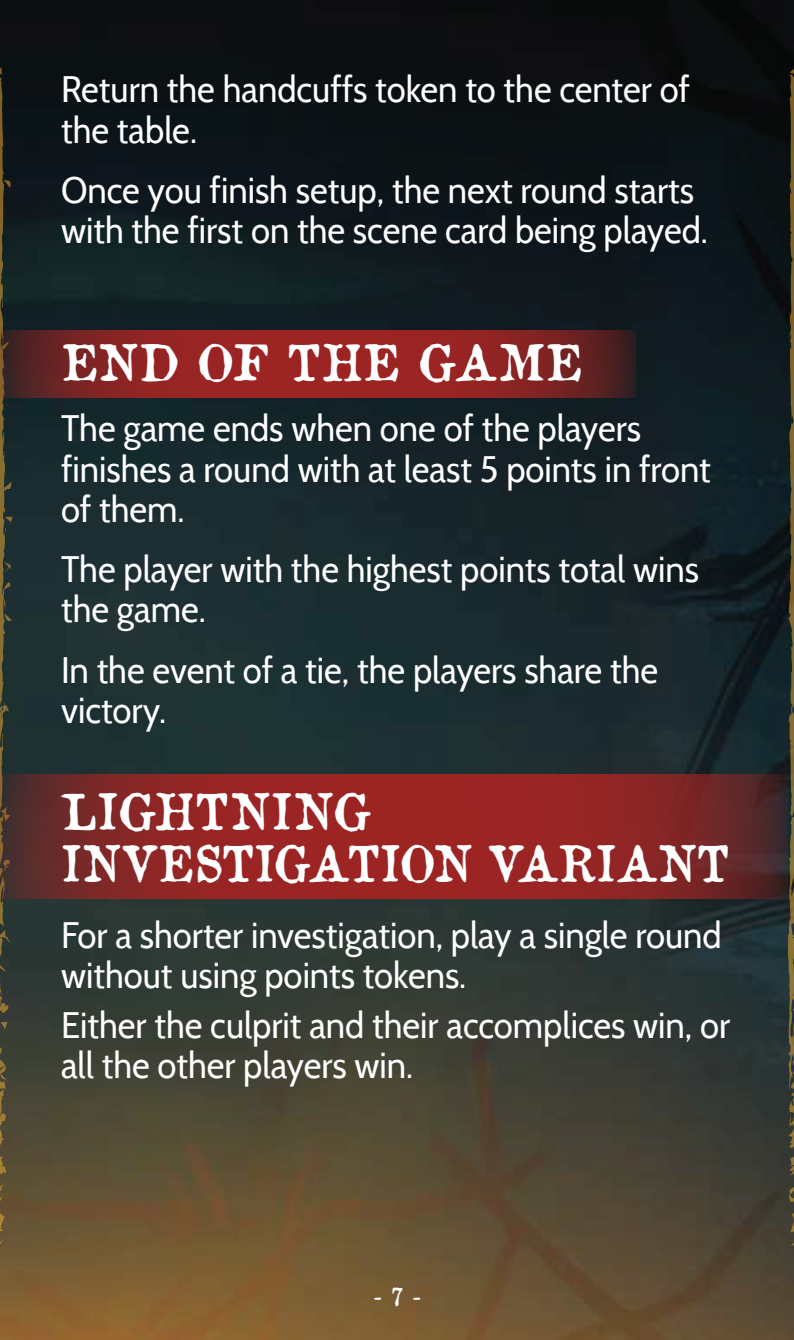
<style>
.page{position:relative;width:794px;height:1340px;background:#fff}
.page>*{position:absolute;margin:0;border:0;box-sizing:border-box;transform-origin:0 0}
.t1{font:49px/52.5px "Old Newspaper Types";letter-spacing:-.005em;color:#fff}
.t2{font:49px "Old Newspaper Types";letter-spacing:.015em;color:#fff}
.t3{font:36.75px/40.2px "Cabin";color:#fff;scale:.94 1}
.t4{font:24.5px "Old Newspaper Types";color:#fff}
</style>
<div class="page">
<img style="left:0;top:0;width:794px;height:1339px">
<svg style="left:0;top:1238px;width:4px;height:7px"></svg>
<svg style="left:0;top:1212px;width:9px;height:20px"></svg>
<svg style="left:0;top:1183px;width:5px;height:21px"></svg>
<svg style="left:0;top:1156px;width:6px;height:21px"></svg>
<svg style="left:0;top:67px;width:13px;height:1081px;background:#373a2c"></svg>
<svg style="left:790px;top:1238px;width:4px;height:7px"></svg>
<svg style="left:788px;top:1212px;width:6px;height:20px"></svg>
<svg style="left:787px;top:1183px;width:7px;height:21px"></svg>
<svg style="left:789px;top:1156px;width:5px;height:21px"></svg>
<svg style="left:783px;top:67px;width:11px;height:1081px;background:#383725"></svg>
<svg style="left:0;top:774px;width:788px;height:124px;background:#872625"></svg>
<svg style="left:0;top:330px;width:635px;height:67px;background:#862423"></svg>
<p class="t3" style="left:61px;top:69px;width:670px">Return the handcuffs token to the center of the table.</p>
<p class="t3" style="left:61px;top:170px;width:689px">Once you finish setup, the next round starts with the first on the scene card being played.</p>
<h1 class="t2" style="left:61px;top:330px;width:523px">END OF THE GAME</h1>
<p class="t3" style="left:61px;top:408px;width:693px">The game ends when one of the players finishes a round with at least 5 points in front of them.</p>
<p class="t3" style="left:61px;top:549px;width:680px">The player with the highest points total wins the game.</p>
<p class="t3" style="left:61px;top:649px;width:636px">In the event of a tie, the players share the victory.</p>
<h1 class="t1" style="left:61px;top:784px;width:669px">LIGHTNING<br>INVESTIGATION VARIANT</h1>
<p class="t3" style="left:61px;top:914px;width:704px">For a shorter investigation, play a single round without using points tokens.</p>
<p class="t3" style="left:61px;top:1004px;width:713px">Either the culprit and their accomplices win, or all the other players win.</p>
<p class="t4" style="left:373px;top:1280px;width:49px">- 7 -</p>
</div>
